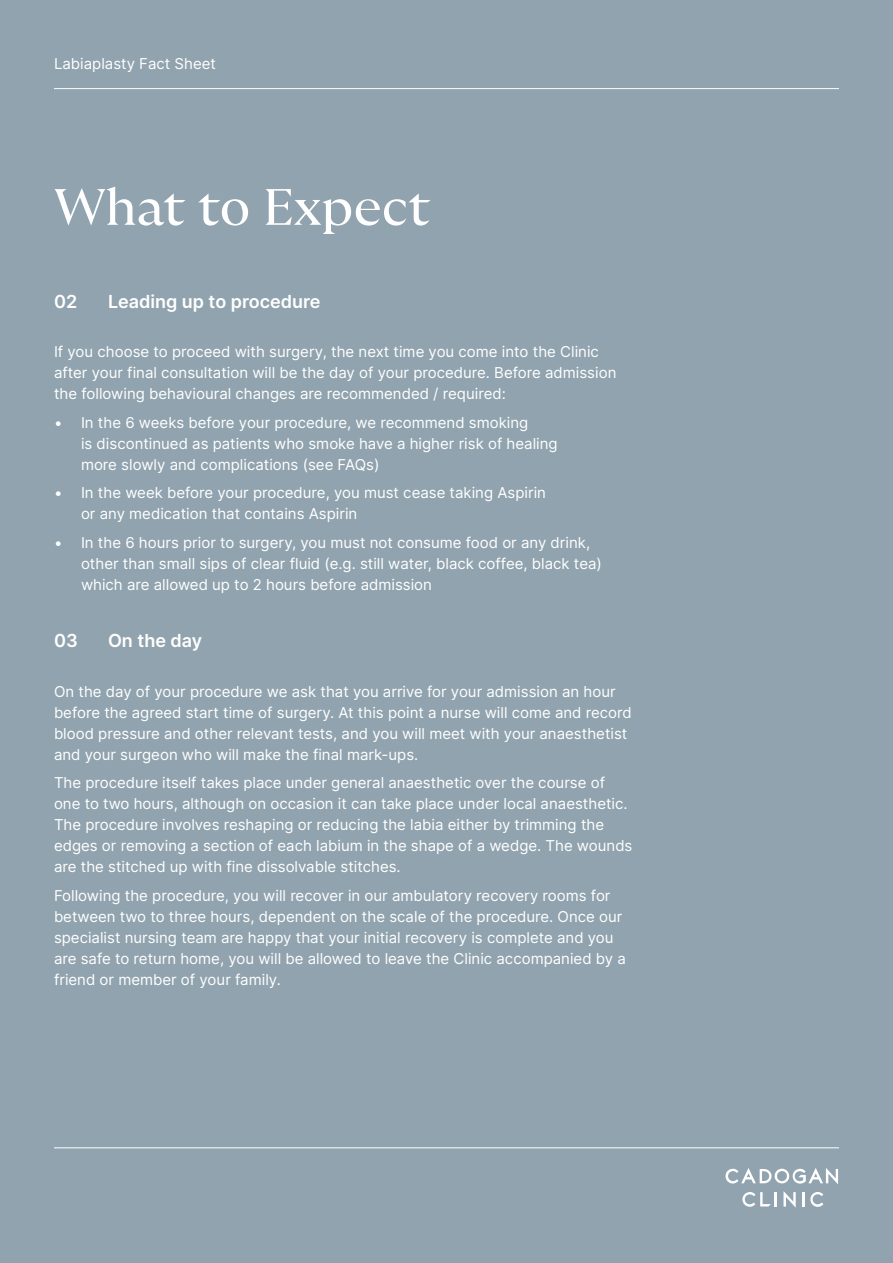
<style>
.page{position:relative;width:893px;height:1263px;background:#90a3ae}
.page>*{position:absolute;margin:0;border:0;box-sizing:border-box;transform-origin:0 0}
.t1{font:51px "GT Ultra Fine";color:#fff}
.t2{font:600 18px "Inter";color:#fff}
.t3{font:15px/21px "Inter";color:#fff}
</style>
<div class="page">
<hr style="left:54px;top:88px;width:785px;height:1px;background:#fff">
<hr style="left:54px;top:1147px;width:785px;height:1px;background:#fff">
<svg style="left:742px;top:1192px;width:29px;height:15px"></svg>
<svg style="left:803px;top:1192px;width:20px;height:15px"></svg>
<svg style="left:783px;top:1191px;width:13px;height:17px"></svg>
<hr style="left:774px;top:1192px;width:3px;height:14px;background:#fff">
<svg style="left:725px;top:1168px;width:113px;height:16px"></svg>
<p class="t3" style="left:54px;top:52px;width:163px">Labiaplasty Fact Sheet</p>
<h1 class="t1" style="left:54px;top:179px;width:378px">What to Expect</h1>
<p class="t2" style="left:54px;top:288px;width:25px">02</p>
<p class="t2" style="left:108px;top:288px;width:214px">Leading up to procedure</p>
<p class="t3" style="left:54px;top:341px;width:564px">If you choose to proceed with surgery, the next time you come into the Clinic after your final consultation will be the day of your procedure. Before admission the following behavioural changes are recommended / required:</p>
<p class="t3" style="left:81px;top:411px;width:478px;text-indent:-27px">• In the 6 weeks before your procedure, we recommend smoking<br>is discontinued as patients who smoke have a higher risk of healing more slowly and complications (see FAQs)</p>
<p class="t3" style="left:81px;top:482px;width:466px;text-indent:-27px">• In the week before your procedure, you must cease taking Aspirin or any medication that contains Aspirin</p>
<p class="t3" style="left:81px;top:531px;width:522px;text-indent:-27px">• In the 6 hours prior to surgery, you must not consume food or any drink, other than small sips of clear fluid (e.g. still water, black coffee, black tea) which are allowed up to 2 hours before admission</p>
<p class="t2" style="left:54px;top:628px;width:25px">03</p>
<p class="t2" style="left:108px;top:628px;width:96px">On the day</p>
<p class="t3" style="left:54px;top:680px;width:579px">On the day of your procedure we ask that you arrive for your admission an hour before the agreed start time of surgery. At this point a nurse will come and record blood pressure and other relevant tests, and you will meet with your anaesthetist and your surgeon who will make the final mark-ups.</p>
<p class="t3" style="left:54px;top:772px;width:580px">The procedure itself takes place under general anaesthetic over the course of one to two hours, although on occasion it can take place under local anaesthetic.<br>The procedure involves reshaping or reducing the labia either by trimming the edges or removing a section of each labium in the shape of a wedge. The wounds are the stitched up with fine dissolvable stitches.</p>
<p class="t3" style="left:54px;top:884px;width:573px">Following the procedure, you will recover in our ambulatory recovery rooms for between two to three hours, dependent on the scale of the procedure. Once our specialist nursing team are happy that your initial recovery is complete and you are safe to return home, you will be allowed to leave the Clinic accompanied by a friend or member of your family.</p>
</div>
